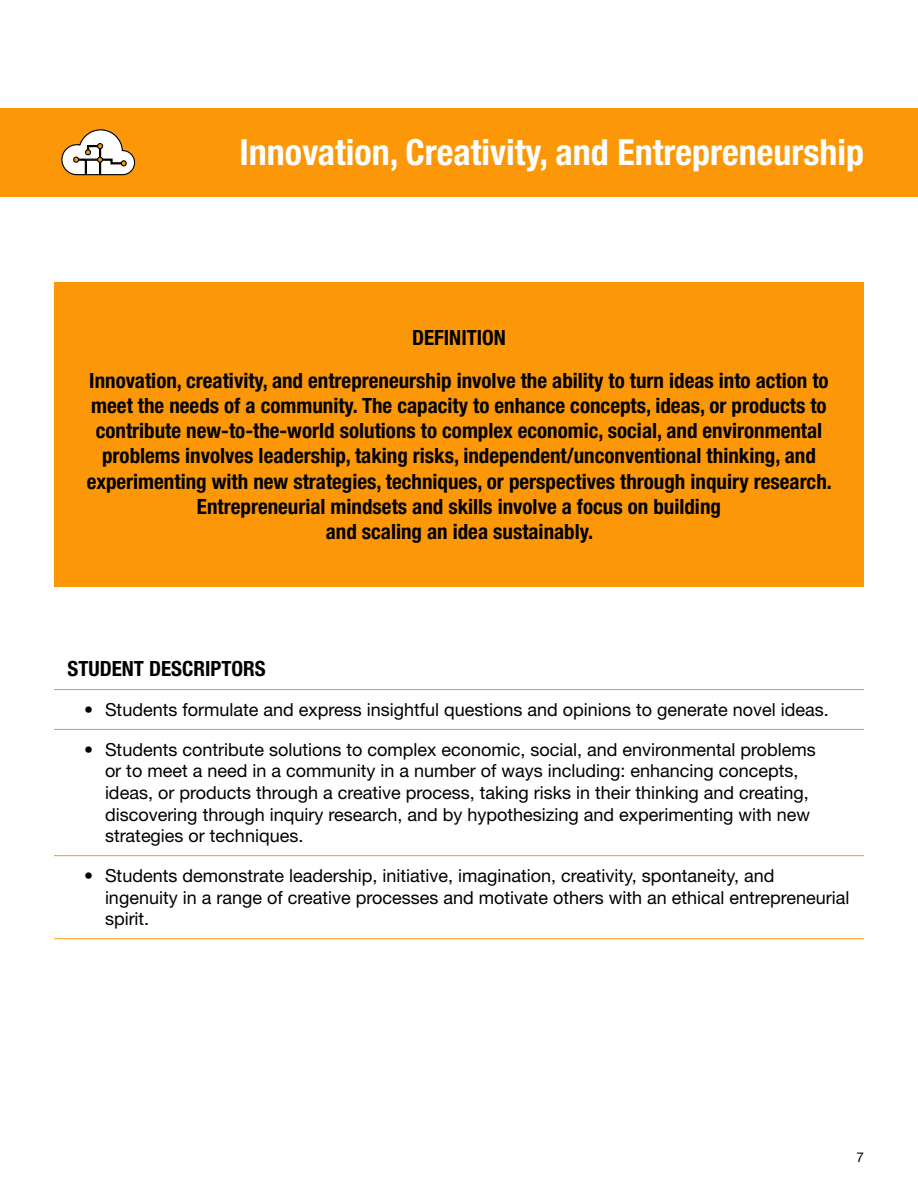
<style>
.page{position:relative;width:918px;height:1188px;background:#fff}
.page>*{position:absolute;margin:0;border:0;box-sizing:border-box;transform-origin:0 0}
.t1{font:700 condensed 36px "Helvetica Neue LT Pro";color:#fff}
.Normal_paragraph{font:700 condensed 21px/25.2px "Helvetica Neue LT Std";color:#000;text-align:center}
.t2{font:18px/21.6px "Helvetica Neue LT Std";color:#000}
.t3{font:13.5px "Helvetica Neue LT Std";color:#000}
</style>
<div class="page">
<div style="left:54px;top:282px;width:810px;height:304px;background:#fc9707"></div>
<hr style="left:0;top:108px;width:2px;height:89px;background:#fc9707">
<div style="left:2px;top:108px;width:916px;height:89px;background:#fc9707"></div>
<svg style="left:61px;top:129px;width:75px;height:47px"></svg>
<hr style="left:54px;top:689px;width:810px;height:1px;background:#fc9707">
<hr style="left:54px;top:729px;width:810px;height:1px;background:#fc9707">
<hr style="left:54px;top:855px;width:810px;height:1px;background:#fc9707">
<hr style="left:54px;top:938px;width:810px;height:1px;background:#fc9707">
<p class="t1" style="left:239px;top:131px;width:626px">Innovation, Creativity, and Entrepreneurship</p>
<p class="Normal_paragraph" style="left:412px;top:324px;width:95px">DEFINITION</p>
<p class="Normal_paragraph" style="left:87px;top:367px;width:747px">Innovation, creativity, and entrepreneurship involve the ability to turn ideas into action to meet the needs of a community. The capacity to enhance concepts, ideas, or products to contribute new-to-the-world solutions to complex economic, social, and environmental problems involves leadership, taking risks, independent/unconventional thinking, and experimenting with new strategies, techniques, or perspectives through inquiry research.<br>Entrepreneurial mindsets and skills involve a focus on building<br>and scaling an idea sustainably.</p>
<p class="Normal_paragraph" style="left:68px;top:656px;width:200px">STUDENT DESCRIPTORS</p>
<p class="t2" style="left:84px;top:698px;width:746px">• Students formulate and express insightful questions and opinions to generate novel ideas.</p>
<p class="t2" style="left:105px;top:738px;width:712px;text-indent:-21px">• Students contribute solutions to complex economic, social, and environmental problems or to meet a need in a community in a number of ways including: enhancing concepts, ideas, or products through a creative process, taking risks in their thinking and creating, discovering through inquiry research, and by hypothesizing and experimenting with new strategies or techniques.</p>
<p class="t2" style="left:105px;top:865px;width:746px;text-indent:-21px">• Students demonstrate leadership, initiative, imagination, creativity, spontaneity, and ingenuity in a range of creative processes and motivate others with an ethical entrepreneurial spirit.</p>
<p class="t3" style="left:856px;top:1149px;width:9px">7</p>
</div>
